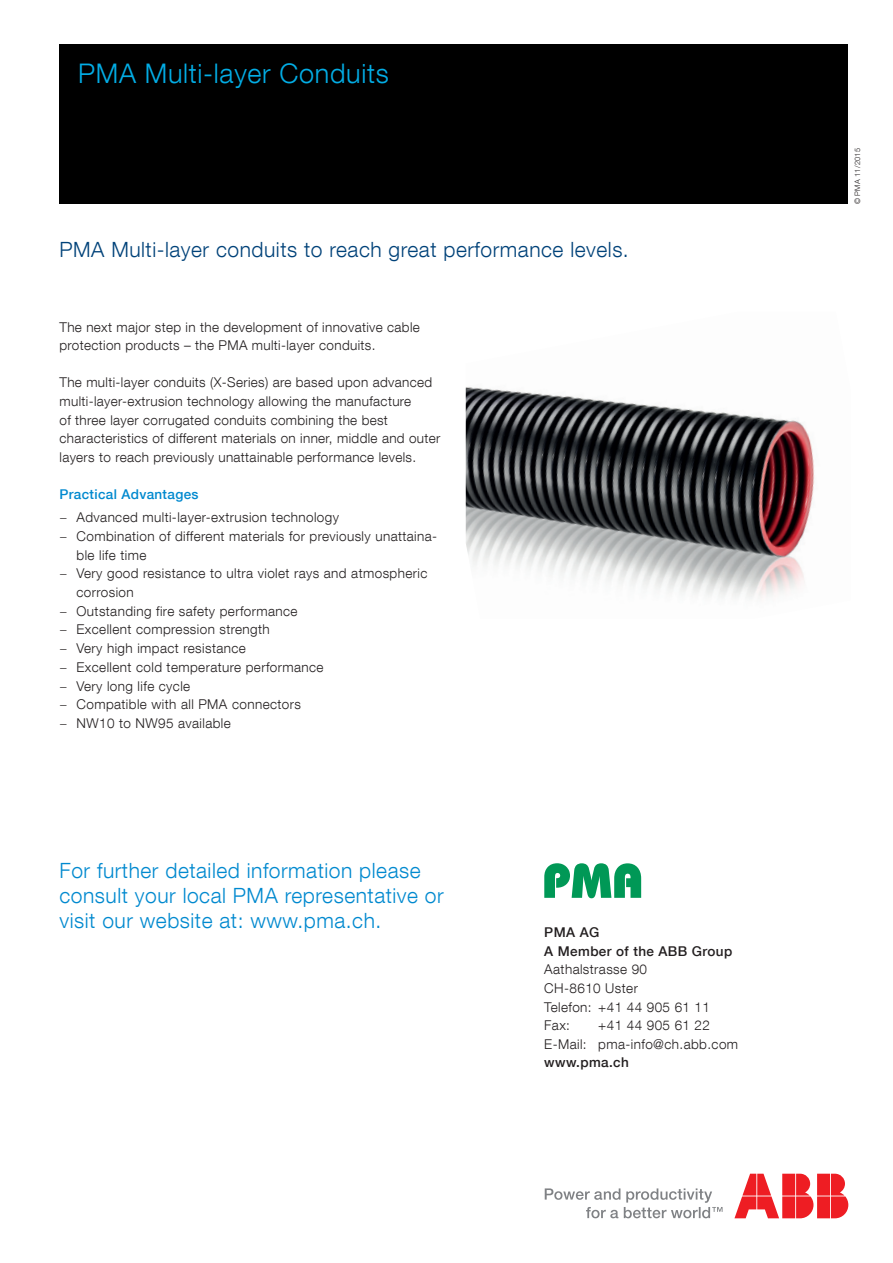
<style>
.page{position:relative;width:893px;height:1263px;background:#fff}
.page>*{position:absolute;margin:0;border:0;box-sizing:border-box;transform-origin:0 0}
.Smaller_cover_title{font:300 27px "ABB Neue Helvetica";letter-spacing:.025em;color:#03ade5}
.Page_headline__color{font:300 21px/24.8px "ABB Neue Helvetica";letter-spacing:.025em;color:#0089cf}
.Page_headline__color-2{font:300 21px "ABB Neue Helvetica";letter-spacing:.025em;color:#004279}
.Page_headline__color-3{font:300 13.5px/18.6px "ABB Neue Helvetica";letter-spacing:.025em;color:#231f20}
.Addresses_title{font:300 13.5px "ABB Neue Helvetica";letter-spacing:.03em;color:#231f20}
.Addresses_title-2{font:500 13.5px "ABB Neue Helvetica";letter-spacing:.03em;color:#231f20}
.Page_headline__color-4{font:500 13.5px "ABB Neue Helvetica";letter-spacing:.025em;color:#0089cf}
.t1{font:300 7.5px "ABB Neue Helvetica";letter-spacing:.03em;color:#231f20}
.s1{font-family:"Minion Pro";font-weight:400}
</style>
<div class="page">
<svg style="left:545px;top:1188px;width:177px;height:30px"></svg>
<svg style="left:734px;top:1174px;width:114px;height:44px"></svg>
<div style="left:60px;top:45px;width:788px;height:159px;background:#000"></div>
<img style="left:466px;top:387px;width:349px;height:212px">
<svg style="left:544px;top:863px;width:97px;height:35px"></svg>
<p class="Smaller_cover_title" style="left:78px;top:57px;width:312px">PMA Multi-layer Conduits</p>
<p class="Page_headline__color-2" style="left:60px;top:237px;width:571px">PMA Multi-layer conduits to reach great performance levels.</p>
<p class="Page_headline__color-3" style="left:60px;top:317px;width:362px">The next major step in the development of innovative cable protection products – the PMA multi-layer conduits.</p>
<p class="Page_headline__color-3" style="left:60px;top:373px;width:382px">The multi-layer conduits (X-Series) are based upon advanced multi-layer-extrusion technology allowing the manufacture<br>of three layer corrugated conduits combining the best characteristics of different materials on inner, middle and outer layers to reach previously unattainable performance levels.</p>
<p class="Page_headline__color-4" style="left:60px;top:486px;width:140px">Practical Advantages</p>
<p class="Page_headline__color-3" style="left:60px;top:508px;width:281px"><span class="s1">−</span> Advanced multi-layer-extrusion technology</p>
<p class="Page_headline__color-3" style="left:77px;top:526px;width:362px;text-indent:-17px"><span class="s1">−</span> Combination of different materials for previously unattaina&shy;ble life time</p>
<p class="Page_headline__color-3" style="left:77px;top:564px;width:352px;text-indent:-17px"><span class="s1">−</span> Very good resistance to ultra violet rays and atmospheric corrosion</p>
<p class="Page_headline__color-3" style="left:60px;top:601px;width:240px"><span class="s1">−</span> Outstanding fire safety performance</p>
<p class="Page_headline__color-3" style="left:60px;top:620px;width:212px"><span class="s1">−</span> Excellent compression strength</p>
<p class="Page_headline__color-3" style="left:60px;top:639px;width:188px"><span class="s1">−</span> Very high impact resistance</p>
<p class="Page_headline__color-3" style="left:60px;top:657px;width:266px"><span class="s1">−</span> Excellent cold temperature performance</p>
<p class="Page_headline__color-3" style="left:60px;top:676px;width:132px"><span class="s1">−</span> Very long life cycle</p>
<p class="Page_headline__color-3" style="left:60px;top:695px;width:243px"><span class="s1">−</span> Compatible with all PMA connectors</p>
<p class="Page_headline__color-3" style="left:60px;top:714px;width:173px"><span class="s1">−</span> NW10 to NW95 available</p>
<p class="Page_headline__color" style="left:60px;top:858px;width:386px">For further detailed information please consult your local PMA representative or visit our website at: www.pma.ch.</p>
<p class="Addresses_title-2" style="left:544px;top:924px;width:57px">PMA AG</p>
<p class="Addresses_title-2" style="left:544px;top:943px;width:190px">A Member of the ABB Group</p>
<p class="Addresses_title" style="left:544px;top:961px;width:104px">Aathalstrasse 90</p>
<p class="Addresses_title" style="left:544px;top:980px;width:95px">CH-8610 Uster</p>
<p class="Addresses_title" style="left:544px;top:998px;width:167px">Telefon: +41 44 905 61 11</p>
<p class="Addresses_title" style="left:544px;top:1017px;width:27px">Fax:</p>
<p class="Addresses_title" style="left:598px;top:1017px;width:113px">+41 44 905 61 22</p>
<p class="Addresses_title" style="left:544px;top:1036px;width:195px">E-Mail: pma-info@ch.abb.com</p>
<p class="Addresses_title-2" style="left:544px;top:1054px;width:86px">www.pma.ch</p>
<p class="t1" style="left:853px;top:204px;width:58px;rotate:-90deg">© PMA 11/2015</p>
</div>
